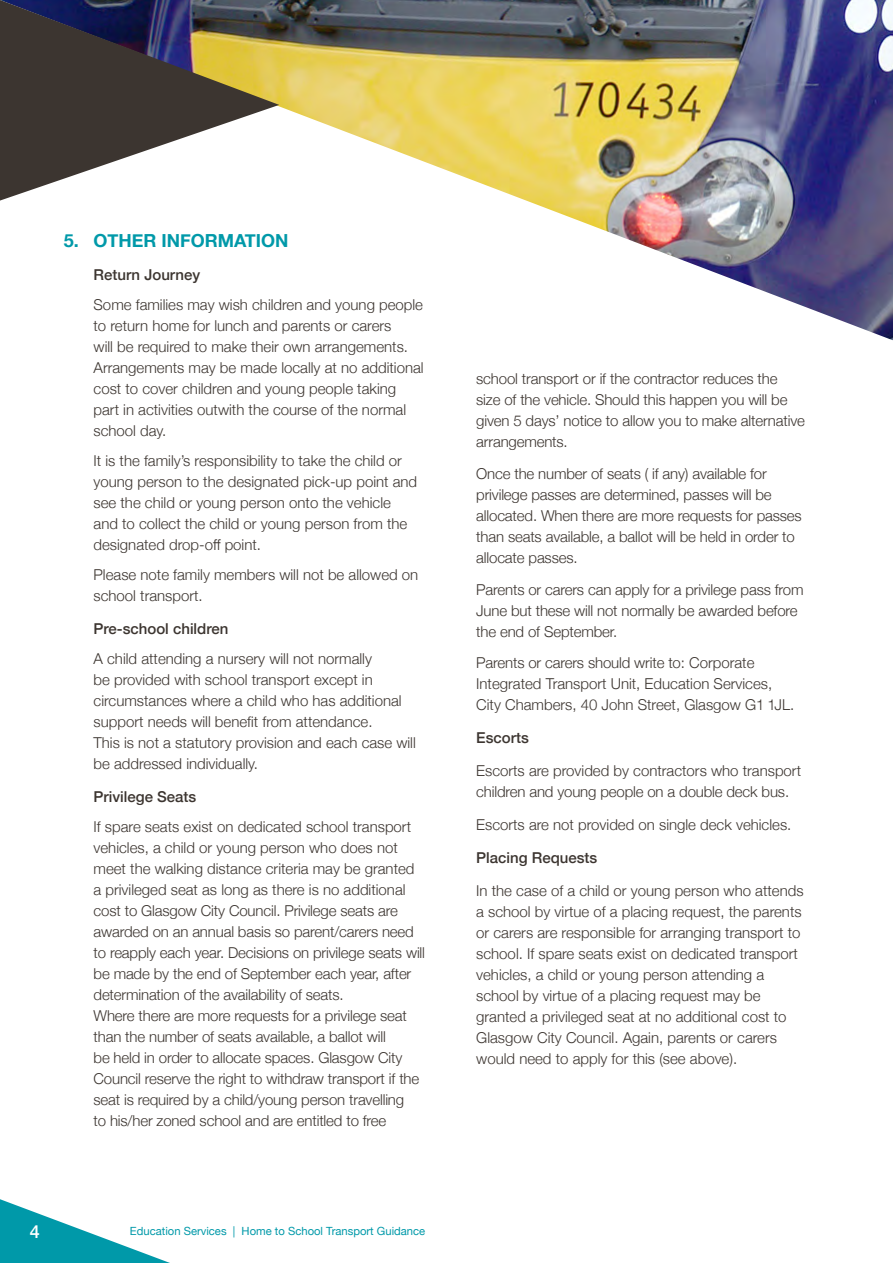
<style>
.page{position:relative;width:893px;height:1263px;background:#fff}
.page>*{position:absolute;margin:0;border:0;box-sizing:border-box;transform-origin:0 0}
.Body_Text_Indent_1{font:700 18px "Helvetica Neue";color:#0099a9}
.Body_Text{font:500 18px "Helvetica Neue";color:#fff}
.Body_Text_Indent_1-2{font:300 15px/21px "Helvetica Neue";color:#3c3530}
.Body_Text_Indent_1-3{font:500 15px "Helvetica Neue";color:#3c3530}
.Body_Text-2{font:11.25px "Helvetica Neue";color:#0099a9}
</style>
<div class="page">
<svg style="left:0;top:1199px;width:170px;height:64px"></svg>
<img style="left:279px;top:0;width:614px;height:340px">
<svg style="left:0;top:0;width:279px;height:201px;fill:#3c3530"></svg>
<p class="Body_Text_Indent_1" style="left:64px;top:227px;width:226px">5. OTHER INFORMATION</p>
<p class="Body_Text_Indent_1-3" style="left:94px;top:263px;width:108px">Return Journey</p>
<p class="Body_Text_Indent_1-2" style="left:94px;top:293px;width:332px">Some families may wish children and young people to return home for lunch and parents or carers<br>will be required to make their own arrangements.<br>Arrangements may be made locally at no additional cost to cover children and young people taking part in activities outwith the course of the normal school day.</p>
<p class="Body_Text_Indent_1-2" style="left:94px;top:449px;width:325px">It is the family’s responsibility to take the child or young person to the designated pick-up point and see the child or young person onto the vehicle and to collect the child or young person from the designated drop-off point.</p>
<p class="Body_Text_Indent_1-2" style="left:94px;top:563px;width:326px">Please note family members will not be allowed on school transport.</p>
<p class="Body_Text_Indent_1-3" style="left:94px;top:617px;width:136px">Pre-school children</p>
<p class="Body_Text_Indent_1-2" style="left:94px;top:647px;width:324px">A child attending a nursery will not normally<br>be provided with school transport except in circumstances where a child who has additional support needs will benefit from attendance.<br>This is not a statutory provision and each case will be addressed individually.</p>
<p class="Body_Text_Indent_1-3" style="left:94px;top:785px;width:104px">Privilege Seats</p>
<p class="Body_Text_Indent_1-2" style="left:94px;top:815px;width:333px">If spare seats exist on dedicated school transport vehicles, a child or young person who does not meet the walking distance criteria may be granted a privileged seat as long as there is no additional cost to Glasgow City Council. Privilege seats are awarded on an annual basis so parent/carers need to reapply each year. Decisions on privilege seats will be made by the end of September each year, after determination of the availability of seats.<br>Where there are more requests for a privilege seat than the number of seats available, a ballot will<br>be held in order to allocate spaces. Glasgow City Council reserve the right to withdraw transport if the seat is required by a child/young person travelling<br>to his/her zoned school and are entitled to free</p>
<p class="Body_Text" style="left:30px;top:1217px;width:12px">4</p>
<p class="Body_Text-2" style="left:130px;top:1223px;width:297px">Education Services | Home to School Transport Guidance</p>
<p class="Body_Text_Indent_1-2" style="left:476px;top:367px;width:330px">school transport or if the contractor reduces the size of the vehicle. Should this happen you will be given 5 days’ notice to allow you to make alternative arrangements.</p>
<p class="Body_Text_Indent_1-2" style="left:476px;top:462px;width:327px">Once the number of seats ( if any) available for privilege passes are determined, passes will be allocated. When there are more requests for passes than seats available, a ballot will be held in order to allocate passes.</p>
<p class="Body_Text_Indent_1-2" style="left:476px;top:577px;width:329px">Parents or carers can apply for a privilege pass from<br>June but these will not normally be awarded before the end of September.</p>
<p class="Body_Text_Indent_1-2" style="left:476px;top:651px;width:320px">Parents or carers should write to: Corporate<br>Integrated Transport Unit, Education Services,<br>City Chambers, 40 John Street, Glasgow G1 1JL.</p>
<p class="Body_Text_Indent_1-3" style="left:476px;top:726px;width:54px">Escorts</p>
<p class="Body_Text_Indent_1-2" style="left:476px;top:759px;width:326px">Escorts are provided by contractors who transport children and young people on a double deck bus.</p>
<p class="Body_Text_Indent_1-2" style="left:476px;top:813px;width:317px">Escorts are not provided on single deck vehicles.</p>
<p class="Body_Text_Indent_1-3" style="left:476px;top:846px;width:123px">Placing Requests</p>
<p class="Body_Text_Indent_1-2" style="left:476px;top:879px;width:329px">In the case of a child or young person who attends a school by virtue of a placing request, the parents or carers are responsible for arranging transport to school. If spare seats exist on dedicated transport vehicles, a child or young person attending a school by virtue of a placing request may be granted a privileged seat at no additional cost to Glasgow City Council. Again, parents or carers would need to apply for this (see above).</p>
</div>
